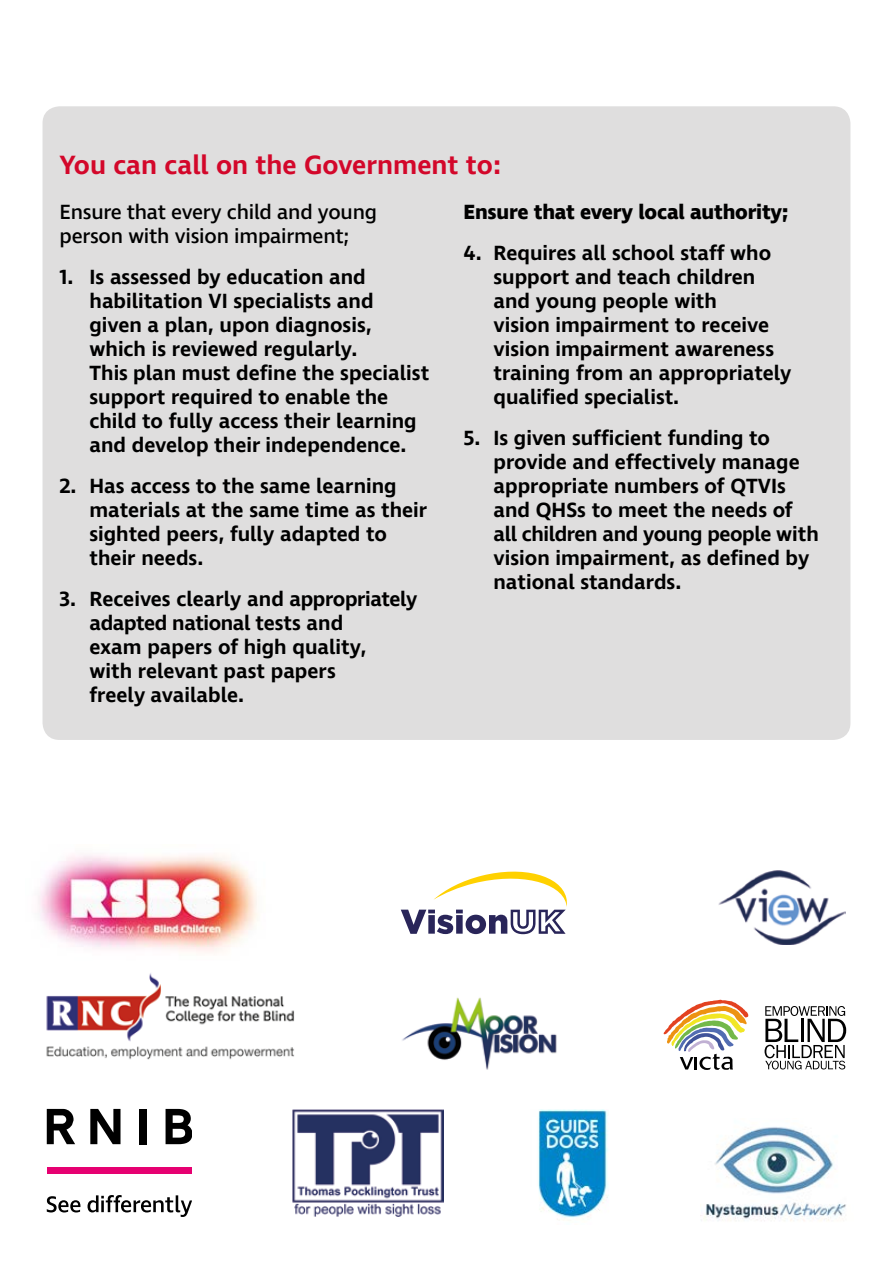
<style>
.page{position:relative;width:893px;height:1263px;background:#fff}
.page>*{position:absolute;margin:0;border:0;box-sizing:border-box;transform-origin:0 0}
.t1{font:600 27px "Ingra";color:#d3072a}
.t2{font:600 21px/24px "Ingra";color:#000}
.P___13pt_Body{font:500 21px/24px "Ingra";letter-spacing:-.01em;color:#000}
.P___13pt_Body-2{font:700 21px "Ingra";letter-spacing:-.01em;color:#000}
</style>
<div class="page">
<div style="left:47px;top:1167px;width:144px;height:7px;background:#e60071"></div>
<svg style="left:47px;top:1109px;width:28px;height:35px"></svg>
<svg style="left:90px;top:1109px;width:31px;height:35px"></svg>
<div style="left:139px;top:1109px;width:8px;height:35px;background:#000"></div>
<svg style="left:166px;top:1109px;width:25px;height:35px"></svg>
<svg style="left:47px;top:1196px;width:33px;height:16px"></svg>
<svg style="left:88px;top:1195px;width:103px;height:21px"></svg>
<img style="left:538px;top:1110px;width:70px;height:110px">
<img style="left:701px;top:1127px;width:145px;height:94px">
<img style="left:292px;top:1109px;width:151px;height:107px">
<img style="left:46px;top:973px;width:248px;height:87px">
<img style="left:719px;top:870px;width:126px;height:74px">
<img style="left:402px;top:997px;width:155px;height:73px">
<svg style="left:664px;top:1000px;width:84px;height:70px"></svg>
<svg style="left:765px;top:1006px;width:81px;height:63px"></svg>
<svg style="left:401px;top:872px;width:166px;height:62px"></svg>
<img style="left:38px;top:855px;width:221px;height:98px">
<div style="left:43px;top:106px;width:807px;height:634px;background:#dfdede;border-radius:17px"></div>
<h3 class="t1" style="left:60px;top:148px;width:443px">You can call on the Government to:</h3>
<p class="P___13pt_Body" style="left:60px;top:201px;width:319px">Ensure that every child and young person with vision impairment;</p>
<p class="t2" style="left:90px;top:266px;width:341px;text-indent:-30px">1. Is assessed by education and habilitation VI specialists and given a plan, upon diagnosis, which is reviewed regularly.<br>This plan must define the specialist support required to enable the child to fully access their learning and develop their independence.</p>
<p class="t2" style="left:90px;top:475px;width:339px;text-indent:-30px">2. Has access to the same learning materials at the same time as their sighted peers, fully adapted to their needs.</p>
<p class="t2" style="left:90px;top:588px;width:329px;text-indent:-30px">3. Receives clearly and appropriately adapted national tests and<br>exam papers of high quality,<br>with relevant past papers<br>freely available.</p>
<p class="P___13pt_Body-2" style="left:463px;top:199px;width:326px">Ensure that every local authority;</p>
<p class="t2" style="left:493px;top:242px;width:300px;text-indent:-30px">4. Requires all school staff who support and teach children and young people with<br>vision impairment to receive vision impairment awareness training from an appropriately qualified specialist.</p>
<p class="t2" style="left:493px;top:427px;width:327px;text-indent:-30px">5. Is given sufficient funding to provide and effectively manage appropriate numbers of QTVIs and QHSs to meet the needs of all children and young people with vision impairment, as defined by national standards.</p>
</div>
